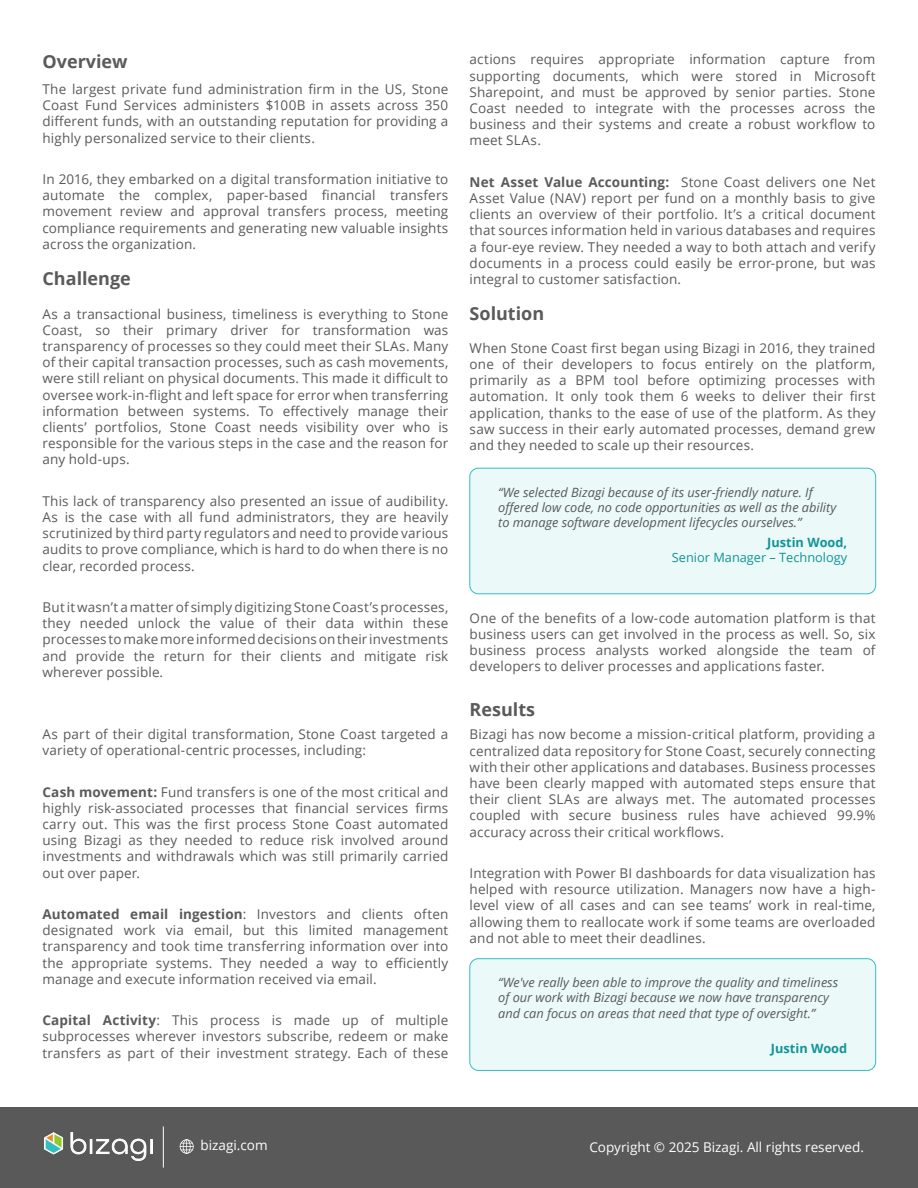
<style>
.page{position:relative;width:918px;height:1188px;background:#fff}
.page>*{position:absolute;margin:0;border:0;box-sizing:border-box;transform-origin:0 0}
.t1{font:700 18px "Open Sans";color:#5a5a5a}
.t2{font:13.5px/16.2px "Open Sans";letter-spacing:.01em;color:#5a5a5a;text-align:justify}
.t3{font:13.5px "Open Sans";color:#fff}
.t4{font:italic 12.75px/15.3px "Open Sans";color:#595959}
.t5{font:12.75px "Open Sans";color:#119496}
.t6{font:700 12.75px "Open Sans";color:#119496}
.s1{font-weight:700}
</style>
<div class="page">
<div style="left:0;top:1107px;width:918px;height:81px;background:#595959"></div>
<hr style="left:163px;top:1126px;width:1px;height:42px;background:#fff">
<svg style="left:180px;top:1139px;width:14px;height:15px"></svg>
<img style="left:44px;top:1132px;width:108px;height:29px">
<div style="left:470px;top:468px;width:406px;height:126px;background:#ebf9f9;border-radius:9px"></div>
<div style="left:470px;top:468px;width:406px;height:126px;border:1px solid #35bec0;border-radius:9px"></div>
<div style="left:470px;top:959px;width:406px;height:111px;background:#ebf9f9;border-radius:9px"></div>
<div style="left:470px;top:958px;width:406px;height:113px;border:1px solid #35bec0;border-radius:9px"></div>
<h1 class="t1" style="left:43px;top:49px;width:87px">Overview</h1>
<p class="t2" style="left:43px;top:81px;width:407px">The largest private fund administration firm in the US, Stone Coast Fund Services administers $100B in assets across 350 different funds, with an outstanding reputation for providing a highly personalized service to their clients.</p>
<p class="t2" style="left:43px;top:171px;width:407px">In 2016, they embarked on a digital transformation initiative to automate the complex, paper-based financial transfers movement review and approval transfers process, meeting compliance requirements and generating new valuable insights across the organization.</p>
<h1 class="t1" style="left:43px;top:266px;width:90px">Challenge</h1>
<p class="t2" style="left:43px;top:305px;width:407px">As a transactional business, timeliness is everything to Stone Coast, so their primary driver for transformation was transparency of processes so they could meet their SLAs. Many of their capital transaction processes, such as cash movements, were still reliant on physical documents. This made it difficult to oversee work-in-flight and left space for error when transferring information between systems. To effectively manage their clients’ portfolios, Stone Coast needs visibility over who is responsible for the various steps in the case and the reason for any hold-ups.</p>
<p class="t2" style="left:43px;top:492px;width:407px">This lack of transparency also presented an issue of audibility.<br>As is the case with all fund administrators, they are heavily scrutinized by third party regulators and need to provide various audits to prove compliance, which is hard to do when there is no clear, recorded process.</p>
<p class="t2" style="left:43px;top:599px;width:407px">But it wasn’t a matter of simply digitizing Stone Coast’s processes, they needed unlock the value of their data within these processes to make more informed decisions on their investments and provide the return for their clients and mitigate risk wherever possible.</p>
<p class="t2" style="left:43px;top:726px;width:407px">As part of their digital transformation, Stone Coast targeted a variety of operational-centric processes, including:</p>
<p class="t2" style="left:43px;top:783px;width:407px"><span class="s1">Cash movement:</span> Fund transfers is one of the most critical and highly risk-associated processes that financial services firms carry out. This was the first process Stone Coast automated using Bizagi as they needed to reduce risk involved around investments and withdrawals which was still primarily carried out over paper.</p>
<p class="t2" style="left:43px;top:906px;width:407px"><span class="s1">Automated email ingestion</span>: Investors and clients often designated work via email, but this limited management transparency and took time transferring information over into the appropriate systems. They needed a way to efficiently manage and execute information received via email.</p>
<p class="t2" style="left:43px;top:1012px;width:407px"><span class="s1">Capital Activity</span>: This process is made up of multiple subprocesses wherever investors subscribe, redeem or make transfers as part of their investment strategy. Each of these</p>
<p class="t2" style="left:470px;top:51px;width:407px">actions requires appropriate information capture from supporting documents, which were stored in Microsoft Sharepoint, and must be approved by senior parties. Stone Coast needed to integrate with the processes across the business and their systems and create a robust workflow to meet SLAs.</p>
<p class="t2" style="left:470px;top:173px;width:407px"><span class="s1">Net Asset Value Accounting:</span> Stone Coast delivers one Net Asset Value (NAV) report per fund on a monthly basis to give clients an overview of their portfolio. It’s a critical document that sources information held in various databases and requires a four-eye review. They needed a way to both attach and verify documents in a process could easily be error-prone, but was integral to customer satisfaction.</p>
<h1 class="t1" style="left:470px;top:301px;width:76px">Solution</h1>
<p class="t2" style="left:470px;top:339px;width:407px">When Stone Coast first began using Bizagi in 2016, they trained one of their developers to focus entirely on the platform, primarily as a BPM tool before optimizing processes with automation. It only took them 6 weeks to deliver their first application, thanks to the ease of use of the platform. As they saw success in their early automated processes, demand grew and they needed to scale up their resources.</p>
<p class="t4" style="left:498px;top:484px;width:339px">“We selected Bizagi because of its user-friendly nature. If offered low code, no code opportunities as well as the ability to manage software development lifecycles ourselves.”</p>
<p class="t6" style="left:767px;top:533px;width:81px">Justin Wood,</p>
<p class="t5" style="left:672px;top:549px;width:177px">Senior Manager – Technology</p>
<p class="t2" style="left:470px;top:609px;width:407px">One of the benefits of a low-code automation platform is that business users can get involved in the process as well. So, six business process analysts worked alongside the team of developers to deliver processes and applications faster.</p>
<h1 class="t1" style="left:470px;top:697px;width:67px">Results</h1>
<p class="t2" style="left:470px;top:726px;width:407px">Bizagi has now become a mission-critical platform, providing a centralized data repository for Stone Coast, securely connecting with their other applications and databases. Business processes have been clearly mapped with automated steps ensure that their client SLAs are always met. The automated processes coupled with secure business rules have achieved 99.9% accuracy across their critical workflows.</p>
<p class="t2" style="left:470px;top:865px;width:407px">Integration with Power BI dashboards for data visualization has helped with resource utilization. Managers now have a high&shy;level view of all cases and can see teams’ work in real-time, allowing them to reallocate work if some teams are overloaded and not able to meet their deadlines.</p>
<p class="t4" style="left:498px;top:974px;width:341px">“We've really been able to improve the quality and timeliness of our work with Bizagi because we now have transparency and can focus on areas that need that type of oversight.”</p>
<p class="t6" style="left:771px;top:1039px;width:78px">Justin Wood</p>
<p class="t3" style="left:201px;top:1135px;width:69px">bizagi.com</p>
<p class="t3" style="left:589px;top:1138px;width:276px">Copyright © 2025 Bizagi. All rights reserved.</p>
</div>
